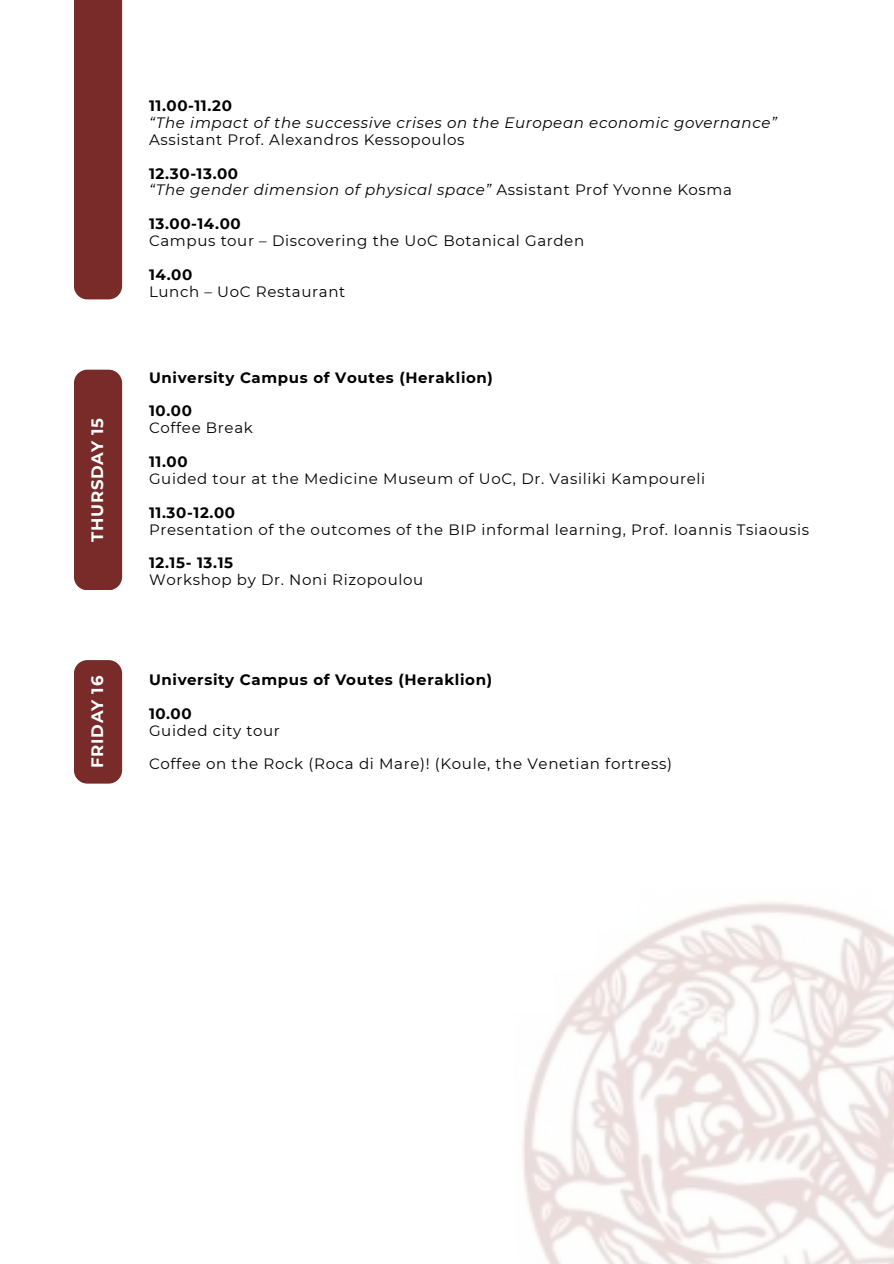
<style>
.page{position:relative;width:894px;height:1264px;background:#fff}
.page>*{position:absolute;margin:0;border:0;box-sizing:border-box;transform-origin:0 0}
.t1{font:700 16.5px "Montserrat";letter-spacing:.045em;color:#fff}
.t2{font:15px "Montserrat";letter-spacing:.045em;color:#000}
.t3{font:italic 15px/17px "Montserrat";letter-spacing:.045em;color:#000}
.t4{font:700 15px "Montserrat";letter-spacing:.045em;color:#000}
.s1{font-style:normal}
</style>
<div class="page">
<div style="left:74px;top:369px;width:48px;height:221px;background:#782b28;border-radius:14px"></div>
<div style="left:74px;top:660px;width:48px;height:123px;background:#782b28;border-radius:14px"></div>
<img style="left:523px;top:902px;width:370px;height:361px">
<div style="left:74px;top:0;width:48px;height:299px;background:#782b28"></div>
<p class="t1" style="left:87px;top:542px;width:125px;rotate:-90deg">THURSDAY 15</p>
<p class="t4" style="left:149px;top:96px;width:84px">11.00-11.20</p>
<p class="t3" style="left:149px;top:114px;width:629px">“The impact of the successive crises on the European economic governance”<br><span class="s1">Assistant Prof. Alexandros Kessopoulos</span></p>
<p class="t4" style="left:149px;top:164px;width:91px">12.30-13.00</p>
<h1 class="t3" style="left:149px;top:181px;width:584px">“The gender dimension of physical space” <span class="s1">Assistant Prof Yvonne Kosma</span></h1>
<h2 class="t4" style="left:149px;top:215px;width:93px">13.00-14.00</h2>
<p class="t2" style="left:149px;top:231px;width:436px">Campus tour – Discovering the UoC Botanical Garden</p>
<p class="t4" style="left:149px;top:265px;width:45px">14.00</p>
<p class="t2" style="left:149px;top:282px;width:198px">Lunch – UoC Restaurant</p>
<p class="t4" style="left:149px;top:368px;width:345px">University Campus of Voutes (Heraklion)</p>
<p class="t4" style="left:149px;top:402px;width:44px">10.00</p>
<p class="t2" style="left:149px;top:419px;width:105px">Coffee Break</p>
<p class="t4" style="left:149px;top:452px;width:40px">11.00</p>
<p class="t2" style="left:149px;top:469px;width:557px">Guided tour at the Medicine Museum of UoC, Dr. Vasiliki Kampoureli</p>
<p class="t4" style="left:149px;top:503px;width:88px">11.30-12.00</p>
<p class="t2" style="left:149px;top:520px;width:661px">Presentation of the outcomes of the BIP informal learning, Prof. Ioannis Tsiaousis</p>
<h1 class="t4" style="left:149px;top:554px;width:86px">12.15- 13.15</h1>
<h2 class="t2" style="left:149px;top:570px;width:276px">Workshop by Dr. Noni Rizopoulou</h2>
<p class="t1" style="left:87px;top:767px;width:93px;rotate:-90deg">FRIDAY 16</p>
<p class="t4" style="left:149px;top:670px;width:344px">University Campus of Voutes (Heraklion)</p>
<p class="t4" style="left:149px;top:704px;width:44px">10.00</p>
<p class="t2" style="left:149px;top:721px;width:132px">Guided city tour</p>
<p class="t2" style="left:149px;top:754px;width:524px">Coffee on the Rock (Roca di Mare)! (Koule, the Venetian fortress)</p>
</div>
